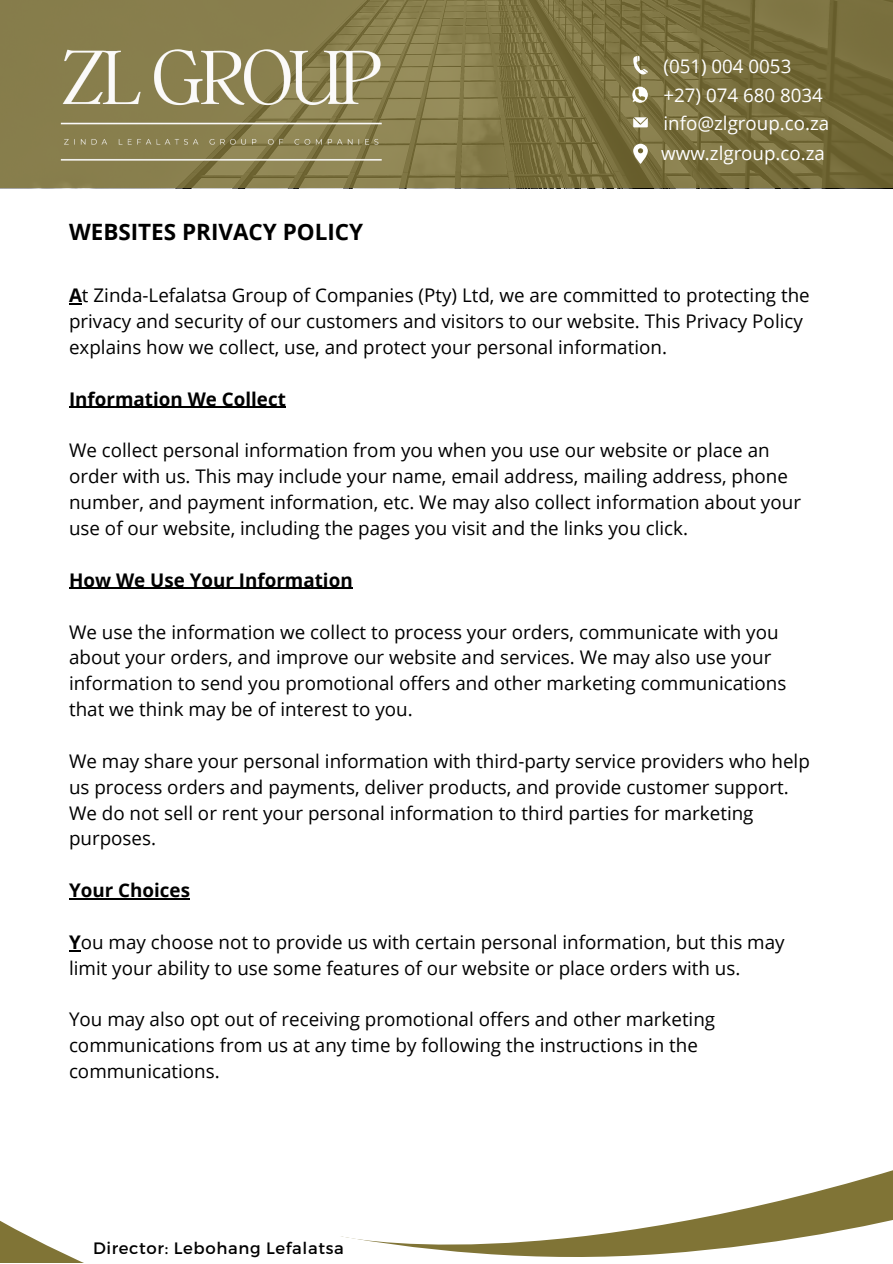
<style>
.page{position:relative;width:893px;height:1264px;background:#fff}
.page>*{position:absolute;margin:0;border:0;box-sizing:border-box;transform-origin:0 0}
.t1{font:700 22.5px "Open Sans";color:#000}
.t2{font:18.75px/25.8px "Open Sans";color:#000}
.t3{font:18.75px/35.7px "Open Sans";color:#fff}
.t4{font:700 18.75px "Open Sans";color:#000}
.t5{font:16.5px "Montserrat";letter-spacing:.04em;color:#000}
.s1{font-weight:700}
</style>
<div class="page">
<svg style="left:0;top:899px;width:892px;height:363px"></svg>
<svg style="left:69px;top:303px;width:13px;height:1px"></svg>
<hr style="left:69px;top:407px;width:217px;height:1px;background:#000">
<hr style="left:69px;top:588px;width:283px;height:1px;background:#000">
<hr style="left:69px;top:898px;width:121px;height:1px;background:#000">
<svg style="left:69px;top:950px;width:12px;height:1px"></svg>
<svg style="left:0;top:0;width:892px;height:188px;background:#7c7241"></svg>
<svg style="left:623px;top:46px;width:24px;height:29px"></svg>
<svg style="left:623px;top:117px;width:24px;height:20px"></svg>
<svg style="left:633px;top:144px;width:14px;height:20px"></svg>
<img style="left:58px;top:3px;width:376px;height:186px">
<svg style="left:623px;top:84px;width:25px;height:19px"></svg>
<p class="t1" style="left:69px;top:216px;width:296px">WEBSITES PRIVACY POLICY</p>
<p class="t3" style="left:651px;top:36px;width:169px">+2774 680 8034 info@zlgroup.co.za www.zlgroup.co.za</p>
<p class="t3" style="left:663px;top:48px;width:129px">(051) 004 0053</p>
<p class="t3" style="left:663px;top:80px;width:167px;line-height:28.2px">+27) 074 680 8034 info@zlgroup.co.za</p>
<p class="t3" style="left:661px;top:135px;width:165px">www.zlgroup.co.za</p>
<p class="t2" style="left:69px;top:282px;width:742px"><span class="s1">A</span>t Zinda-Lefalatsa Group of Companies (Pty) Ltd, we are committed to protecting the privacy and security of our customers and visitors to our website. This Privacy Policy explains how we collect, use, and protect your personal information.</p>
<p class="t4" style="left:69px;top:385px;width:218px">Information We Collect</p>
<p class="t2" style="left:69px;top:437px;width:733px">We collect personal information from you when you use our website or place an order with us. This may include your name, email address, mailing address, phone number, and payment information, etc. We may also collect information about your use of our website, including the pages you visit and the links you click.</p>
<p class="t4" style="left:69px;top:566px;width:285px">How We Use Your Information</p>
<p class="t2" style="left:69px;top:618px;width:719px">We use the information we collect to process your orders, communicate with you about your orders, and improve our website and services. We may also use your information to send you promotional offers and other marketing communications that we think may be of interest to you.</p>
<p class="t2" style="left:69px;top:747px;width:742px">We may share your personal information with third-party service providers who help us process orders and payments, deliver products, and provide customer support.<br>We do not sell or rent your personal information to third parties for marketing purposes.</p>
<p class="t4" style="left:69px;top:877px;width:122px">Your Choices</p>
<p class="t2" style="left:69px;top:928px;width:717px"><span class="s1">Y</span>ou may choose not to provide us with certain personal information, but this may limit your ability to use some features of our website or place orders with us.</p>
<p class="t2" style="left:69px;top:1006px;width:647px">You may also opt out of receiving promotional offers and other marketing communications from us at any time by following the instructions in the communications.</p>
<p class="t5" style="left:93px;top:1237px;width:252px">Director: Lebohang Lefalatsa</p>
</div>
